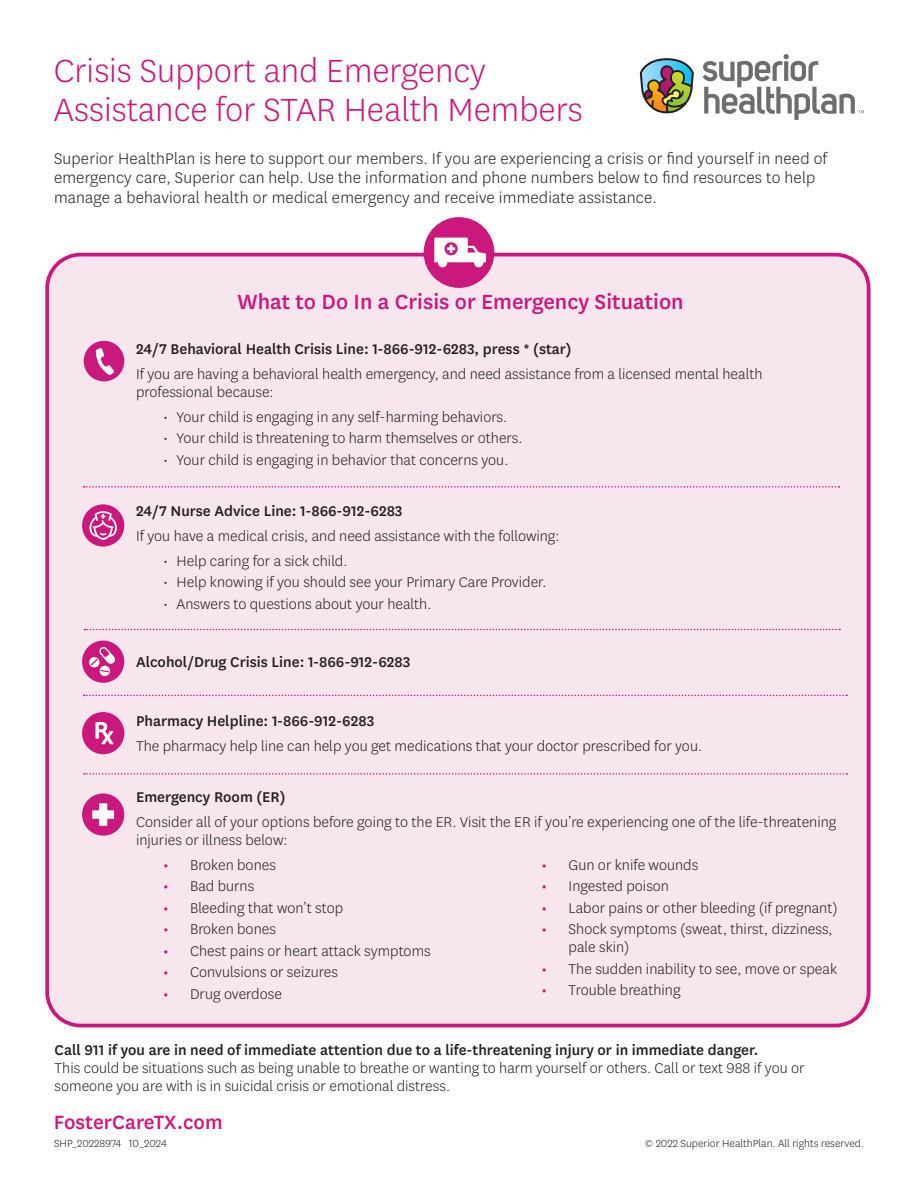
<style>
.page{position:relative;width:918px;height:1188px;background:#fff}
.page>*{position:absolute;margin:0;border:0;box-sizing:border-box;transform-origin:0 0}
.t1{font:300 37.5px/39px "Centene Sans";color:#ca187d}
.t2{font:500 24px "Centene Sans";color:#ca187d}
.t3{font:500 22.5px "Centene Sans";color:#ca187d}
.t4{font:300 18px/19.5px "Centene Sans";letter-spacing:.01em;color:#231f20}
.t5{font:300 16.5px/18px "Centene Sans";color:#231f20}
.t6{font:500 16.5px "Centene Sans";color:#231f20}
.t7{font:300 12px "Centene Sans";color:#231f20}
.s1{font-weight:500;color:#ca187d}
.s2{font-weight:500}
</style>
<div class="page">
<div style="left:47px;top:255px;width:822px;height:771px;background:#f7e6ed;border-radius:33px"></div>
<div style="left:45px;top:253px;width:826px;height:774px;border:4px solid #ca187d;border-radius:33px"></div>
<svg style="left:703px;top:54px;width:161px;height:66px"></svg>
<svg style="left:640px;top:58px;width:54px;height:55px"></svg>
<div style="left:424px;top:217px;width:70px;height:71px;background:#ca187d;border-radius:50%"></div>
<svg style="left:434px;top:238px;width:52px;height:29px"></svg>
<div style="left:84px;top:341px;width:40px;height:40px;background:#ca187d;border-radius:50%"></div>
<svg style="left:96px;top:348px;width:18px;height:27px"></svg>
<svg style="left:84px;top:486px;width:755px;height:2px"></svg>
<svg style="left:84px;top:629px;width:756px;height:1px"></svg>
<svg style="left:84px;top:695px;width:763px;height:1px"></svg>
<svg style="left:84px;top:773px;width:763px;height:2px"></svg>
<div style="left:82px;top:504px;width:42px;height:43px;background:#ca187d;border-radius:50%"></div>
<svg style="left:89px;top:511px;width:28px;height:29px"></svg>
<div style="left:82px;top:641px;width:42px;height:42px;background:#ca187d;border-radius:50%"></div>
<svg style="left:89px;top:647px;width:26px;height:30px"></svg>
<div style="left:82px;top:712px;width:42px;height:42px;background:#ca187d;border-radius:50%"></div>
<svg style="left:96px;top:722px;width:17px;height:22px"></svg>
<div style="left:82px;top:793px;width:42px;height:43px;background:#ca187d;border-radius:50%"></div>
<svg style="left:92px;top:803px;width:22px;height:23px"></svg>
<h1 class="t1" style="left:54px;top:50px;width:530px">Crisis Support and Emergency<br>Assistance for STAR Health Members</h1>
<p class="t4" style="left:54px;top:148px;width:775px">Superior HealthPlan is here to support our members. If you are experiencing a crisis or find yourself in need of emergency care, Superior can help. Use the information and phone numbers below to find resources to help manage a behavioral health or medical emergency and receive immediate assistance.</p>
<h2 class="t2" style="left:238px;top:285px;width:448px">What to Do In a Crisis or Emergency Situation</h2>
<h3 class="t6" style="left:136px;top:338px;width:437px">24/7 Behavioral Health Crisis Line: 1-866-912-6283, press * (star)</h3>
<p class="t5" style="left:136px;top:364px;width:628px">If you are having a behavioral health emergency, and need assistance from a licensed mental health professional because:</p>
<p class="t5" style="left:163px;top:407px;width:346px">• Your child is engaging in any self-harming behaviors.</p>
<p class="t5" style="left:163px;top:429px;width:361px">• Your child is threatening to harm themselves or others.</p>
<p class="t5" style="left:163px;top:450px;width:347px">• Your child is engaging in behavior that concerns you.</p>
<h3 class="t6" style="left:136px;top:500px;width:268px">24/7 Nurse Advice Line: 1-866-912-6283</h3>
<p class="t5" style="left:136px;top:527px;width:425px">If you have a medical crisis, and need assistance with the following:</p>
<p class="t5" style="left:163px;top:551px;width:186px">• Help caring for a sick child.</p>
<p class="t5" style="left:163px;top:573px;width:385px">• Help knowing if you should see your Primary Care Provider.</p>
<p class="t5" style="left:163px;top:594px;width:270px">• Answers to questions about your health.</p>
<h3 class="t6" style="left:136px;top:651px;width:276px">Alcohol/Drug Crisis Line: 1-866-912-6283</h3>
<h3 class="t6" style="left:136px;top:710px;width:240px">Pharmacy Helpline: 1-866-912-6283</h3>
<p class="t5" style="left:136px;top:736px;width:568px">The pharmacy help line can help you get medications that your doctor prescribed for you.</p>
<h3 class="t6" style="left:136px;top:786px;width:151px">Emergency Room (ER)</h3>
<p class="t5" style="left:136px;top:813px;width:702px">Consider all of your options before going to the ER. Visit the ER if you’re experiencing one of the life-threatening injuries or illness below:</p>
<p class="t5" style="left:163px;top:855px;width:114px"><span class="s1">•</span> Broken bones</p>
<p class="t5" style="left:163px;top:877px;width:93px"><span class="s1">•</span> Bad burns</p>
<p class="t5" style="left:163px;top:898px;width:182px"><span class="s1">•</span> Bleeding that won’t stop</p>
<p class="t5" style="left:163px;top:920px;width:114px"><span class="s1">•</span> Broken bones</p>
<p class="t5" style="left:163px;top:941px;width:269px"><span class="s1">•</span> Chest pains or heart attack symptoms</p>
<p class="t5" style="left:163px;top:963px;width:176px"><span class="s1">•</span> Convulsions or seizures</p>
<p class="t5" style="left:163px;top:984px;width:120px"><span class="s1">•</span> Drug overdose</p>
<p class="t5" style="left:542px;top:855px;width:158px"><span class="s1">•</span> Gun or knife wounds</p>
<p class="t5" style="left:542px;top:877px;width:129px"><span class="s1">•</span> Ingested poison</p>
<p class="t5" style="left:542px;top:898px;width:298px"><span class="s1">•</span> Labor pains or other bleeding (if pregnant)</p>
<p class="t5" style="left:569px;top:920px;width:266px;text-indent:-27px"><span class="s1">•</span> Shock symptoms (sweat, thirst, dizziness, pale skin)</p>
<p class="t5" style="left:542px;top:959px;width:297px"><span class="s1">•</span> The sudden inability to see, move or speak</p>
<p class="t5" style="left:542px;top:981px;width:140px"><span class="s1">•</span> Trouble breathing</p>
<p class="t5" style="left:55px;top:1041px;width:752px"><span class="s2">Call 911 if you are in need of immediate attention due to a life-threatening injury or in immediate danger.<br></span>This could be situations such as being unable to breathe or wanting to harm yourself or others. Call or text 988 if you or someone you are with is in suicidal crisis or emotional distress.</p>
<p class="t3" style="left:54px;top:1107px;width:170px">FosterCareTX.com</p>
<p class="t7" style="left:54px;top:1136px;width:114px">SHP_20228974 10_2024</p>
<p class="t7" style="left:645px;top:1136px;width:221px">© 2022 Superior HealthPlan. All rights reserved.</p>
</div>
